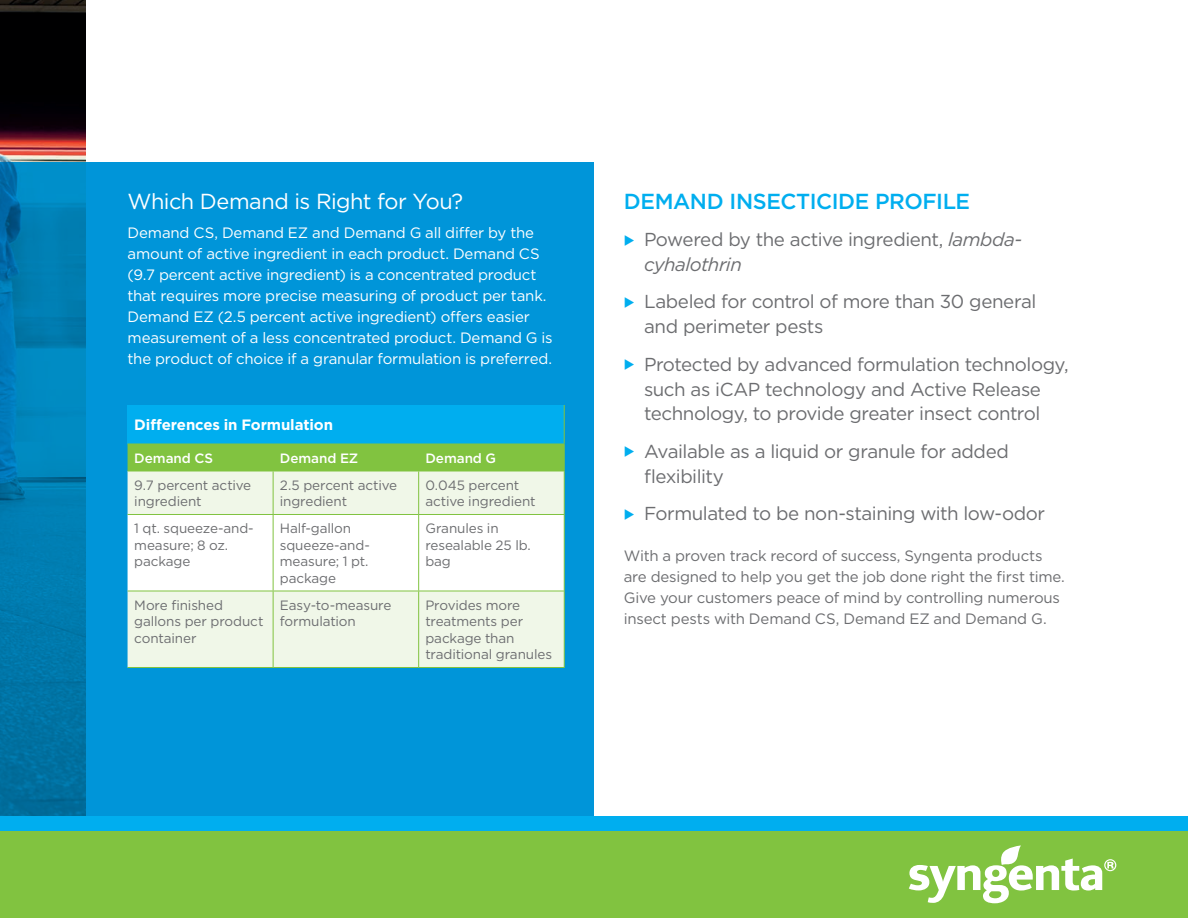
<style>
.page{position:relative;width:1188px;height:918px;background:#fff}
.page>*{position:absolute;margin:0;border:0;box-sizing:border-box;transform-origin:0 0}
.Headings{font:21.75px "Gotham";letter-spacing:-.025em;color:#fff}
.Main_Intro_headline{font:500 21.75px "Gotham";letter-spacing:-.015em;color:#00aeef}
.Key_benefits{font:18.75px/24.8px "Gotham";letter-spacing:-.025em;color:#6c6d70}
.Body_copy{font:15px/21px "Gotham";letter-spacing:-.01em;color:#fff}
.Body_copy-2{font:15px/21px "Gotham";letter-spacing:-.01em;color:#6c6d70}
.Graph_heading{font:700 15px "Gotham";letter-spacing:-.01em;color:#fff}
.Graph_Body_copy{font:13.5px/16.5px "Gotham";letter-spacing:-.01em;color:#6c6d70}
.Graph_Body_copy-2{font:500 13.5px "Gotham";letter-spacing:-.005em;color:#fff}
.s1{color:#00aeef}
.s2{font-style:italic}
</style>
<div class="page">
<img style="left:0;top:0;width:85px;height:162px">
<svg style="left:0;top:162px;width:594px;height:654px;background:#008fd0"></svg>
<div style="left:0;top:831px;width:1188px;height:87px;background:#81c340"></div>
<div style="left:0;top:816px;width:1188px;height:15px;background:#00aeef"></div>
<svg style="left:909px;top:845px;width:207px;height:58px"></svg>
<div style="left:128px;top:405px;width:436px;height:39px;background:#00aeef"></div>
<div style="left:128px;top:472px;width:436px;height:195px;background:#f0f7e8"></div>
<svg style="left:128px;top:515px;width:436px;height:76px"></svg>
<hr style="left:564px;top:405px;width:1px;height:39px;background:#81c340">
<div style="left:128px;top:444px;width:437px;height:27px;background:#81c340"></div>
<hr style="left:128px;top:471px;width:145px;height:1px;background:#81c340">
<hr style="left:273px;top:471px;width:146px;height:1px;background:#81c340">
<hr style="left:273px;top:471px;width:1px;height:43px;background:#81c340">
<hr style="left:419px;top:471px;width:146px;height:1px;background:#81c340">
<hr style="left:418px;top:471px;width:1px;height:43px;background:#81c340">
<hr style="left:564px;top:471px;width:1px;height:43px;background:#81c340">
<hr style="left:128px;top:514px;width:145px;height:1px;background:#81c340">
<hr style="left:273px;top:514px;width:146px;height:1px;background:#81c340">
<hr style="left:273px;top:515px;width:1px;height:76px;background:#81c340">
<hr style="left:419px;top:514px;width:146px;height:1px;background:#81c340">
<hr style="left:418px;top:515px;width:1px;height:76px;background:#81c340">
<hr style="left:564px;top:515px;width:1px;height:76px;background:#81c340">
<hr style="left:128px;top:591px;width:145px;height:1px;background:#81c340">
<hr style="left:273px;top:591px;width:146px;height:1px;background:#81c340">
<hr style="left:273px;top:591px;width:1px;height:76px;background:#81c340">
<hr style="left:419px;top:591px;width:146px;height:1px;background:#81c340">
<hr style="left:418px;top:591px;width:1px;height:76px;background:#81c340">
<hr style="left:564px;top:591px;width:1px;height:76px;background:#81c340">
<hr style="left:128px;top:667px;width:145px;height:1px;background:#81c340">
<hr style="left:273px;top:667px;width:146px;height:1px;background:#81c340">
<hr style="left:419px;top:667px;width:146px;height:1px;background:#81c340">
<p class="Headings" style="left:128px;top:187px;width:337px">Which Demand is Right for You?</p>
<p class="Body_copy" style="left:128px;top:222px;width:427px">Demand CS, Demand EZ and Demand G all differ by the amount of active ingredient in each product. Demand CS (9.7 percent active ingredient) is a concentrated product that requires more precise measuring of product per tank.<br>Demand EZ (2.5 percent active ingredient) offers easier measurement of a less concentrated product. Demand G is the product of choice if a granular formulation is preferred.</p>
<p class="Graph_heading" style="left:134px;top:415px;width:200px">Differences in Formulation</p>
<p class="Graph_Body_copy-2" style="left:134px;top:449px;width:80px">Demand CS</p>
<p class="Graph_Body_copy-2" style="left:280px;top:449px;width:80px">Demand EZ</p>
<p class="Graph_Body_copy-2" style="left:425px;top:449px;width:72px">Demand G</p>
<p class="Graph_Body_copy" style="left:134px;top:477px;width:118px">9.7 percent active ingredient</p>
<p class="Graph_Body_copy" style="left:280px;top:477px;width:119px">2.5 percent active ingredient</p>
<p class="Graph_Body_copy" style="left:425px;top:477px;width:112px">0.045 percent active ingredient</p>
<p class="Graph_Body_copy" style="left:134px;top:520px;width:121px">1 qt. squeeze-and&shy;measure; 8 oz. package</p>
<p class="Graph_Body_copy" style="left:280px;top:520px;width:92px">Half-gallon squeeze-and&shy;measure; 1 pt. package</p>
<p class="Graph_Body_copy" style="left:425px;top:520px;width:107px">Granules in resealable 25 lb. bag</p>
<p class="Graph_Body_copy" style="left:134px;top:597px;width:131px">More finished gallons per product container</p>
<p class="Graph_Body_copy" style="left:280px;top:597px;width:113px">Easy-to-measure formulation</p>
<p class="Graph_Body_copy" style="left:425px;top:597px;width:128px">Provides more treatments per package than traditional granules</p>
<p class="Main_Intro_headline" style="left:624px;top:187px;width:348px">DEMAND INSECTICIDE PROFILE</p>
<p class="Key_benefits" style="left:644px;top:227px;width:380px;text-indent:-20px"><span class="s1">◆</span> Powered by the active ingredient, <span class="s2">lambda&shy;cyhalothrin</span></p>
<p class="Key_benefits" style="left:644px;top:289px;width:394px;text-indent:-20px"><span class="s1">◆</span> Labeled for control of more than 30 general and perimeter pests</p>
<p class="Key_benefits" style="left:624px;top:351px;width:447px;text-align:center"><span class="s1">◆</span> Protected by advanced formulation technology, such as iCAP technology and Active Release technology, to provide greater insect control</p>
<p class="Key_benefits" style="left:644px;top:438px;width:366px;text-indent:-20px"><span class="s1">◆</span> Available as a liquid or granule for added flexibility</p>
<p class="Key_benefits" style="left:624px;top:501px;width:423px"><span class="s1">◆</span> Formulated to be non-staining with low-odor</p>
<p class="Body_copy-2" style="left:624px;top:545px;width:443px">With a proven track record of success, Syngenta products are designed to help you get the job done right the first time.<br>Give your customers peace of mind by controlling numerous insect pests with Demand CS, Demand EZ and Demand G.</p>
</div>
